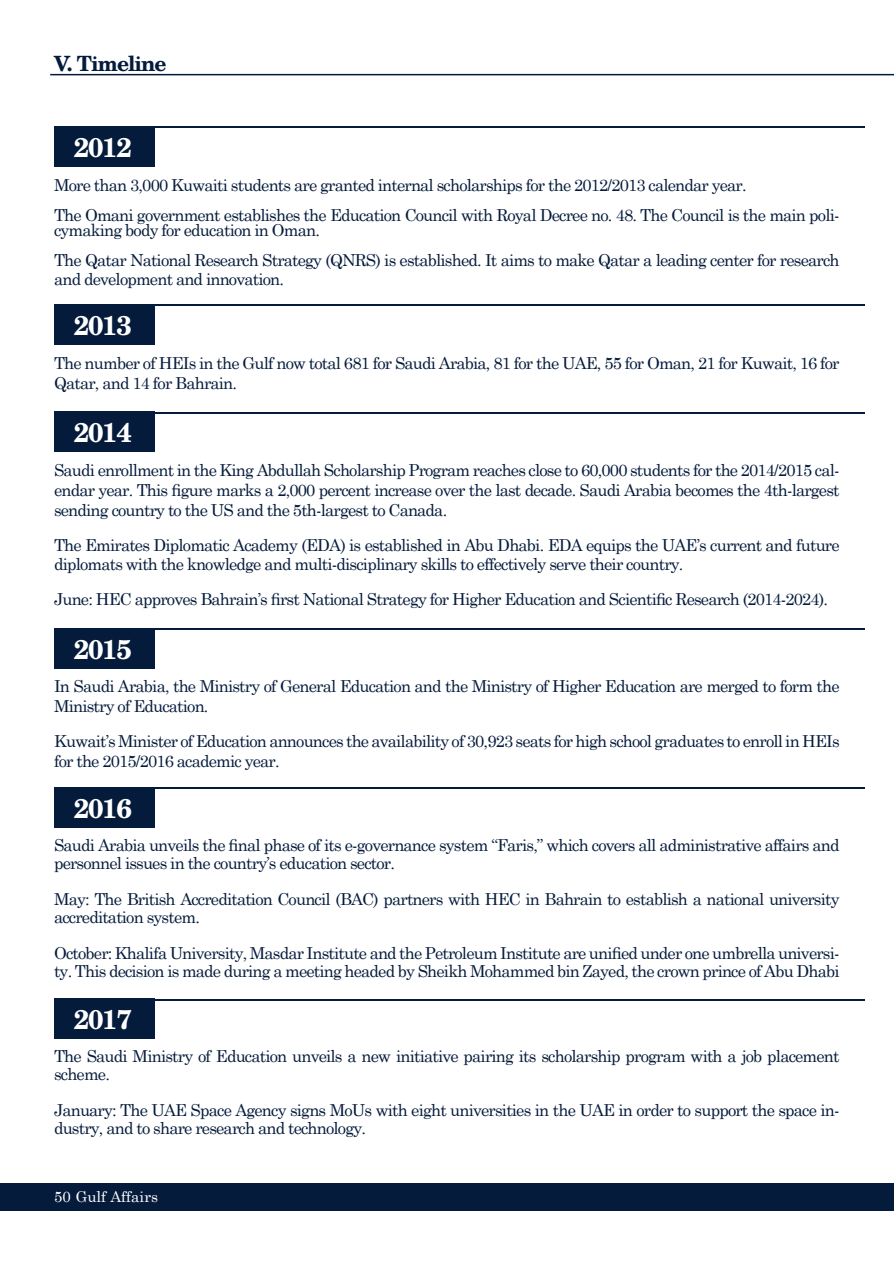
<style>
.page{position:relative;width:894px;height:1263px;background:#fff}
.page>*{position:absolute;margin:0;border:0;box-sizing:border-box;transform-origin:0 0}
.t1{font:700 27px "Te X Gyre Schola";letter-spacing:-.05em;color:#fff}
.t2{font:700 21px "Te X Gyre Schola";letter-spacing:-.05em;color:#051b3c}
.t3{font:16.5px/19.8px "Century Schoolbook";letter-spacing:-.05em;color:#051b3c}
.t4{font:15px "Century Schoolbook";color:#fff}
</style>
<div class="page">
<div style="left:0;top:1183px;width:893px;height:27px;background:#051b3c"></div>
<hr style="left:50px;top:74px;width:843px;height:1px;background:#051b3c">
<div style="left:54px;top:628px;width:100px;height:40px;background:#051b3c"></div>
<hr style="left:54px;top:628px;width:810px;height:2px;background:#051b3c">
<div style="left:54px;top:787px;width:100px;height:40px;background:#051b3c"></div>
<hr style="left:54px;top:787px;width:810px;height:1px;background:#051b3c">
<div style="left:54px;top:998px;width:100px;height:41px;background:#051b3c"></div>
<hr style="left:54px;top:998px;width:810px;height:2px;background:#051b3c">
<div style="left:54px;top:126px;width:100px;height:40px;background:#051b3c"></div>
<hr style="left:54px;top:126px;width:810px;height:2px;background:#051b3c">
<div style="left:54px;top:304px;width:100px;height:41px;background:#051b3c"></div>
<hr style="left:54px;top:304px;width:810px;height:2px;background:#051b3c">
<div style="left:54px;top:412px;width:100px;height:40px;background:#051b3c"></div>
<hr style="left:54px;top:412px;width:810px;height:1px;background:#051b3c">
<p class="t2" style="left:54px;top:46px;width:114px">V. Timeline</p>
<h1 class="t1" style="left:74px;top:125px;width:59px">2012</h1>
<p class="t3" style="left:54px;top:169px;width:786px;line-height:30px">More than 3,000 Kuwaiti students are granted internal scholarships for the 2012/2013 calendar year.<br>The Omani government establishes the Education Council with Royal Decree no. 48. The Council is the main poli-</p>
<p class="t3" style="left:54px;top:214px;width:786px;line-height:30px">cymaking body for education in Oman.<br>The Qatar National Research Strategy (QNRS) is established. It aims to make Qatar a leading center for research</p>
<p class="t3" style="left:54px;top:269px;width:231px">and development and innovation.</p>
<h1 class="t1" style="left:74px;top:303px;width:59px">2013</h1>
<p class="t3" style="left:54px;top:352px;width:786px">The number of HEIs in the Gulf now total 681 for Saudi Arabia, 81 for the UAE, 55 for Oman, 21 for Kuwait, 16 for<br>Qatar, and 14 for Bahrain.</p>
<h1 class="t1" style="left:74px;top:411px;width:59px">2014</h1>
<p class="t3" style="left:54px;top:460px;width:786px;text-align:justify">Saudi enrollment in the King Abdullah Scholarship Program reaches close to 60,000 students for the 2014/2015 cal&shy;endar year. This figure marks a 2,000 percent increase over the last decade. Saudi Arabia becomes the 4th-largest sending country to the US and the 5th-largest to Canada.</p>
<p class="t3" style="left:54px;top:534px;width:786px">The Emirates Diplomatic Academy (EDA) is established in Abu Dhabi. EDA equips the UAE’s current and future diplomats with the knowledge and multi-disciplinary skills to effectively serve their country.</p>
<p class="t3" style="left:54px;top:589px;width:775px">June: HEC approves Bahrain’s first National Strategy for Higher Education and Scientific Research (2014-2024).</p>
<h1 class="t1" style="left:74px;top:627px;width:59px">2015</h1>
<p class="t3" style="left:54px;top:676px;width:786px">In Saudi Arabia, the Ministry of General Education and the Ministry of Higher Education are merged to form the<br>Ministry of Education.</p>
<p class="t3" style="left:54px;top:730px;width:786px">Kuwait’s Minister of Education announces the availability of 30,923 seats for high school graduates to enroll in HEIs for the 2015/2016 academic year.</p>
<h1 class="t1" style="left:74px;top:786px;width:59px">2016</h1>
<p class="t3" style="left:54px;top:835px;width:786px;line-height:18px">Saudi Arabia unveils the final phase of its e-governance system “Faris,” which covers all administrative affairs and personnel issues in the country’s education sector.</p>
<p class="t3" style="left:54px;top:889px;width:786px;line-height:18px">May: The British Accreditation Council (BAC) partners with HEC in Bahrain to establish a national university accreditation system.</p>
<p class="t3" style="left:54px;top:943px;width:786px;line-height:18px">October: Khalifa University, Masdar Institute and the Petroleum Institute are unified under one umbrella universi&shy;ty. This decision is made during a meeting headed by Sheikh Mohammed bin Zayed, the crown prince of Abu Dhabi</p>
<h1 class="t1" style="left:74px;top:997px;width:59px">2017</h1>
<p class="t3" style="left:54px;top:1046px;width:786px;line-height:18px">The Saudi Ministry of Education unveils a new initiative pairing its scholarship program with a job placement scheme.</p>
<p class="t3" style="left:54px;top:1100px;width:786px;line-height:18px">January: The UAE Space Agency signs MoUs with eight universities in the UAE in order to support the space in&shy;dustry, and to share research and technology.</p>
<p class="t4" style="left:54px;top:1186px;width:105px">50 Gulf Affairs</p>
</div>
